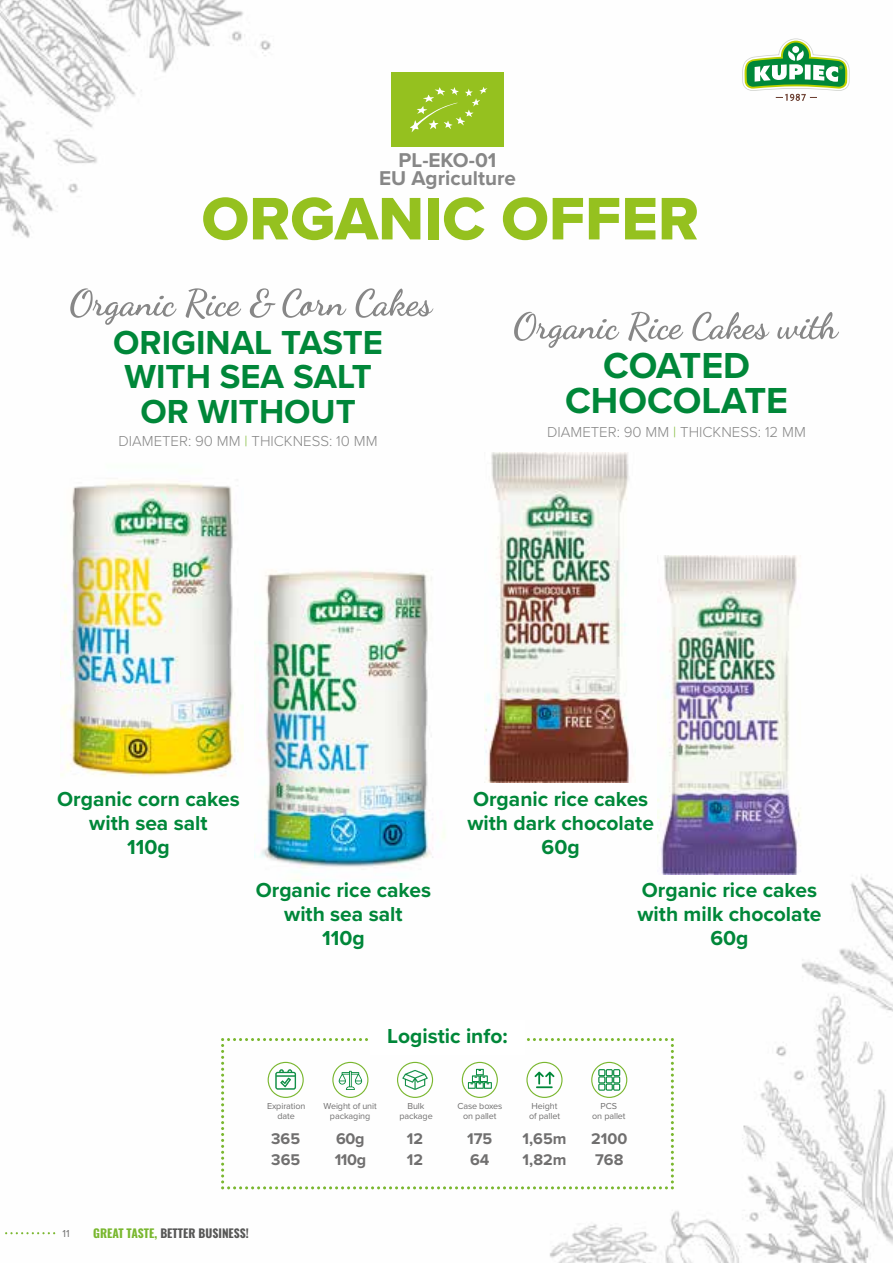
<style>
.page{position:relative;width:893px;height:1263px;background:#fff}
.page>*{position:absolute;margin:0;border:0;box-sizing:border-box;transform-origin:0 0}
.t1{font:62.25px "Proxima Nova Extrabld";color:#95c11f}
.t2{font:700 37.5px/34.5px "Proxima Nova";color:#008739;text-align:center}
.t3{font:700 34.5px/34.5px "Proxima Nova";color:#008739;text-align:center}
.t4{font:700 21px/24px "Proxima Nova";color:#008739;text-align:center}
.t5{font:700 20.7px/18px "Proxima Nova";color:#878787;text-align:center}
.t6{font:700 16.05px "Proxima Nova";color:#706f6f}
.t7{font:300 15px "Proxima Nova";color:#878787}
.t8{font:700 11.85px "Oswald";color:#575756}
.t9{font:10.5px "Proxima Nova";color:#706f6f}
.t10{font:9px/9.8px "Proxima Nova";letter-spacing:-.01em;color:#706f6f;text-align:center}
.s1{color:#7ab72f}
.s2{color:#79b72f}
</style>
<div class="page">
<img style="left:0;top:0;width:893px;height:1263px">
<img style="left:255px;top:547px;width:192px;height:335px">
<img style="left:61px;top:441px;width:183px;height:353px">
<svg style="left:221px;top:1038px;width:453px;height:151px"></svg>
<div style="left:370px;top:1020px;width:155px;height:35px;background:#fff"></div>
<svg style="left:514px;top:312px;width:325px;height:36px"></svg>
<svg style="left:70px;top:288px;width:363px;height:37px"></svg>
<img style="left:484px;top:453px;width:152px;height:329px">
<img style="left:657px;top:555px;width:147px;height:319px">
<div style="left:391px;top:72px;width:113px;height:75px;background:#95c11f"></div>
<svg style="left:410px;top:87px;width:77px;height:45px"></svg>
<svg style="left:5px;top:1232px;width:50px;height:2px"></svg>
<svg style="left:742px;top:38px;width:108px;height:63px"></svg>
<p class="t5" style="left:379px;top:151px;width:138px">PL-EKO-01<br>EU Agriculture</p>
<h1 class="t1" style="left:202px;top:172px;width:499px">ORGANIC OFFER</h1>
<h3 class="t3" style="left:113px;top:324px;width:271px">ORIGINAL TASTE<br>WITH SEA SALT<br>OR WITHOUT</h3>
<p class="t7" style="left:118px;top:429px;width:261px">DIAMETER: 90 MM <span class="s1">|</span> THICKNESS: 10 MM</p>
<h2 class="t2" style="left:565px;top:348px;width:224px">COATED<br>CHOCOLATE</h2>
<p class="t7" style="left:547px;top:421px;width:260px">DIAMETER: 90 MM <span class="s1">|</span> THICKNESS: 12 MM</p>
<p class="t4" style="left:57px;top:787px;width:184px">Organic corn cakes with sea salt<br>110g</p>
<p class="t4" style="left:256px;top:877px;width:177px">Organic rice cakes with sea salt<br>110g</p>
<p class="t4" style="left:467px;top:787px;width:188px">Organic rice cakes with dark chocolate<br>60g</p>
<p class="t4" style="left:637px;top:877px;width:185px">Organic rice cakes with milk chocolate<br>60g</p>
<p class="t4" style="left:387px;top:1023px;width:122px">Logistic info:</p>
<p class="t10" style="left:267px;top:1101px;width:40px">Expiration date</p>
<p class="t10" style="left:324px;top:1101px;width:55px">Weight of unit packaging</p>
<p class="t10" style="left:399px;top:1101px;width:35px">Bulk package</p>
<p class="t10" style="left:457px;top:1101px;width:46px">Case boxes on pallet</p>
<p class="t10" style="left:529px;top:1101px;width:32px;text-align:left">Height of pallet</p>
<p class="t10" style="left:592px;top:1101px;width:35px">PCS<br>on pallet</p>
<p class="t6" style="left:336px;top:1127px;width:30px">60g</p>
<p class="t6" style="left:407px;top:1127px;width:18px">12</p>
<p class="t6" style="left:467px;top:1127px;width:27px">175</p>
<p class="t6" style="left:522px;top:1127px;width:45px">1,65m</p>
<p class="t6" style="left:591px;top:1127px;width:38px">2100</p>
<p class="t6" style="left:271px;top:1127px;width:30px">365</p>
<p class="t6" style="left:271px;top:1147px;width:30px">365</p>
<p class="t6" style="left:335px;top:1147px;width:33px">110g</p>
<p class="t6" style="left:407px;top:1147px;width:18px">12</p>
<p class="t6" style="left:470px;top:1147px;width:21px">64</p>
<p class="t6" style="left:523px;top:1147px;width:45px">1,82m</p>
<p class="t6" style="left:595px;top:1147px;width:30px">768</p>
<p class="t9" style="left:63px;top:1225px;width:9px">11</p>
<p class="t8" style="left:93px;top:1227px;width:157px"><span class="s2">GREAT TASTE,</span> BETTER BUSINESS!</p>
</div>
